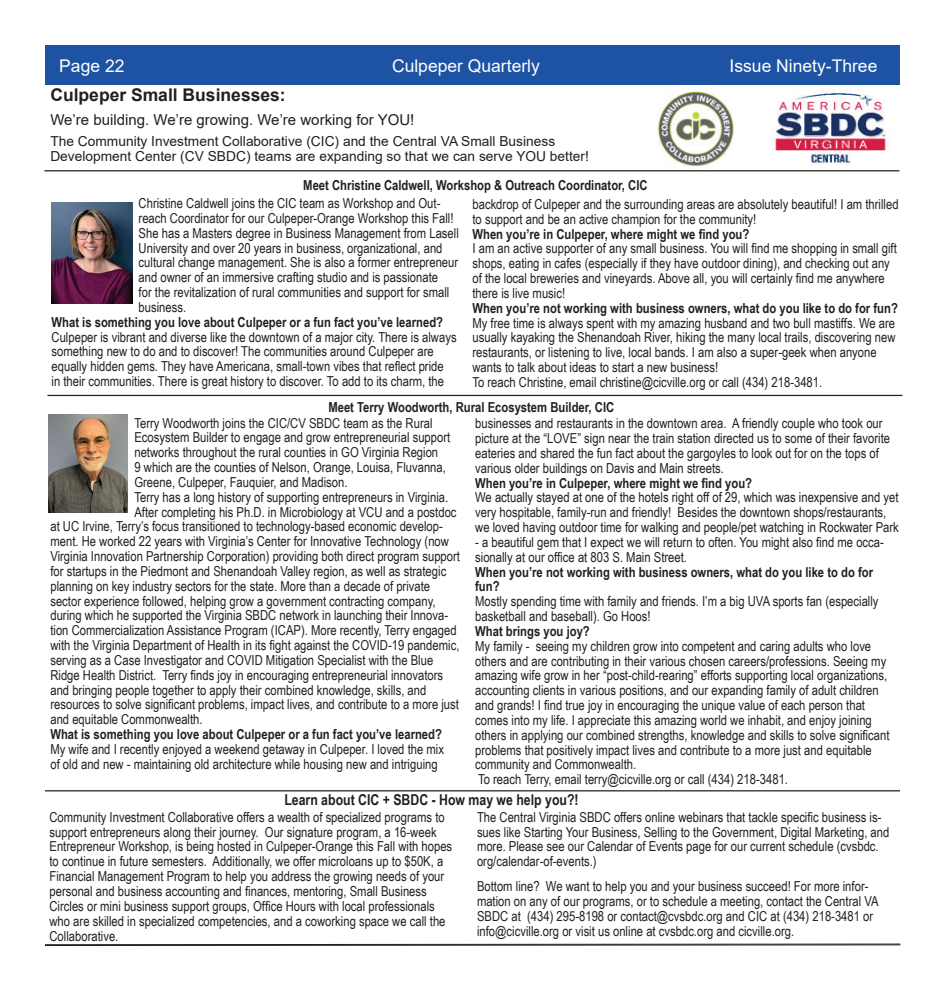
<style>
.page{position:relative;width:945px;height:990px;background:#fff}
.page>*{position:absolute;margin:0;border:0;box-sizing:border-box;transform-origin:0 0}
.t1{font:17.5px "Arial";color:#fff}
.t2{font:700 17.5px "Arial";color:#231f20}
.t3{font:15px "Arial";color:#231f20}
.t4{font:700 15px "Arial Narrow";color:#231f20}
.t5{font:13.75px/14.9px "Arial Narrow";color:#231f20}
.t6{font:700 13.75px/14.9px "Arial Narrow";color:#231f20}
.t7{font:13.75px/14.9px "Arial";color:#231f20}
</style>
<div class="page">
<svg style="left:45px;top:943px;width:856px;height:3px;background:#7d7b7c"></svg>
<div style="left:45px;top:46px;width:855px;height:39px;background:#1e53a4"></div>
<img style="left:658px;top:91px;width:75px;height:75px">
<img style="left:772px;top:93px;width:115px;height:72px">
<img style="left:52px;top:203px;width:81px;height:100px">
<hr style="left:44px;top:170px;width:855px;height:1px;background:#231f20">
<hr style="left:47px;top:395px;width:855px;height:1px;background:#231f20">
<img style="left:48px;top:414px;width:80px;height:98px">
<hr style="left:45px;top:790px;width:855px;height:1px;background:#231f20">
<p class="t1" style="left:59px;top:54px;width:67px">Page 22</p>
<p class="t1" style="left:392px;top:54px;width:149px">Culpeper Quarterly</p>
<p class="t1" style="left:730px;top:54px;width:149px">Issue Ninety-Three</p>
<p class="t2" style="left:50px;top:82px;width:237px">Culpeper Small Businesses:</p>
<p class="t3" style="left:50px;top:110px;width:366px">We’re building. We’re growing. We’re working for YOU!</p>
<p class="t7" style="left:50px;top:134px;width:540px">The Community Investment Collaborative (CIC) and the Central VA Small Business<br>Development Center (CV SBDC) teams are expanding so that we can serve YOU better!</p>
<p class="t5" style="left:139px;top:195px;width:322px">Christine Caldwell joins the CIC team as Workshop and Out&shy;reach Coordinator for our Culpeper-Orange Workshop this Fall!<br>She has a Masters degree in Business Management from Lasell University and over 20 years in business, organizational, and cultural change management. She is also a former entrepreneur and owner of an immersive crafting studio and is passionate<br>for the revitalization of rural communities and support for small business.</p>
<p class="t6" style="left:52px;top:314px;width:393px">What is something you love about Culpeper or a fun fact you’ve learned?</p>
<p class="t5" style="left:52px;top:329px;width:407px">Culpeper is vibrant and diverse like the downtown of a major city. There is always something new to do and to discover! The communities around Culpeper are equally hidden gems. They have Americana, small-town vibes that reflect pride<br>in their communities. There is great history to discover. To add to its charm, the</p>
<p class="t6" style="left:303px;top:177px;width:346px">Meet Christine Caldwell, Workshop &amp; Outreach Coordinator, CIC</p>
<p class="t5" style="left:472px;top:196px;width:428px">backdrop of Culpeper and the surrounding areas are absolutely beautiful! I am thrilled to support and be an active champion for the community!</p>
<p class="t6" style="left:472px;top:226px;width:278px">When you’re in Culpeper, where might we find you?</p>
<p class="t5" style="left:472px;top:241px;width:426px">I am an active supporter of any small business. You will find me shopping in small gift shops, eating in cafes (especially if they have outdoor dining), and checking out any of the local breweries and vineyards. Above all, you will certainly find me anywhere there is live music!</p>
<p class="t6" style="left:472px;top:300px;width:427px">When you’re not working with business owners, what do you like to do for fun?</p>
<p class="t5" style="left:472px;top:315px;width:425px">My free time is always spent with my amazing husband and two bull mastiffs. We are usually kayaking the Shenandoah River, hiking the many local trails, discovering new restaurants, or listening to live, local bands. I am also a super-geek when anyone wants to talk about ideas to start a new business!<br>To reach Christine, email christine@cicville.org or call (434) 218-3481.</p>
<p class="t6" style="left:328px;top:399px;width:287px">Meet Terry Woodworth, Rural Ecosystem Builder, CIC</p>
<p class="t5" style="left:134px;top:415px;width:300px">Terry Woodworth joins the CIC/CV SBDC team as the Rural</p>
<p class="t5" style="left:134px;top:430px;width:317px">Ecosystem Builder to engage and grow entrepreneurial support</p>
<p class="t5" style="left:134px;top:444px;width:305px">networks throughout the rural counties in GO Virginia Region</p>
<p class="t5" style="left:134px;top:459px;width:313px">9 which are the counties of Nelson, Orange, Louisa, Fluvanna,</p>
<p class="t5" style="left:134px;top:474px;width:215px">Greene, Culpeper, Fauquier, and Madison.</p>
<p class="t5" style="left:134px;top:489px;width:315px">Terry has a long history of supporting entrepreneurs in Virginia.</p>
<p class="t5" style="left:134px;top:504px;width:324px">After completing his Ph.D. in Microbiology at VCU and a postdoc</p>
<p class="t5" style="left:50px;top:519px;width:394px">at UC Irvine, Terry’s focus transitioned to technology-based economic develop-</p>
<p class="t5" style="left:50px;top:533px;width:400px">ment. He worked 22 years with Virginia’s Center for Innovative Technology (now</p>
<p class="t5" style="left:50px;top:548px;width:411px">Virginia Innovation Partnership Corporation) providing both direct program support</p>
<p class="t5" style="left:50px;top:563px;width:397px">for startups in the Piedmont and Shenandoah Valley region, as well as strategic</p>
<p class="t5" style="left:50px;top:578px;width:381px">planning on key industry sectors for the state. More than a decade of private</p>
<p class="t5" style="left:50px;top:593px;width:387px">sector experience followed, helping grow a government contracting company,</p>
<p class="t5" style="left:50px;top:608px;width:399px">during which he supported the Virginia SBDC network in launching their Innova-</p>
<p class="t5" style="left:50px;top:622px;width:408px">tion Commercialization Assistance Program (ICAP). More recently, Terry engaged</p>
<p class="t5" style="left:50px;top:637px;width:411px">with the Virginia Department of Health in its fight against the COVID-19 pandemic,</p>
<p class="t5" style="left:50px;top:652px;width:384px">serving as a Case Investigator and COVID Mitigation Specialist with the Blue</p>
<p class="t5" style="left:50px;top:667px;width:394px">Ridge Health District. Terry finds joy in encouraging entrepreneurial innovators</p>
<p class="t5" style="left:50px;top:682px;width:378px">and bringing people together to apply their combined knowledge, skills, and</p>
<p class="t5" style="left:50px;top:697px;width:410px">resources to solve significant problems, impact lives, and contribute to a more just</p>
<p class="t5" style="left:50px;top:712px;width:154px">and equitable Commonwealth.</p>
<p class="t6" style="left:50px;top:726px;width:393px">What is something you love about Culpeper or a fun fact you’ve learned?</p>
<p class="t5" style="left:50px;top:741px;width:395px">My wife and I recently enjoyed a weekend getaway in Culpeper. I loved the mix of old and new - maintaining old architecture while housing new and intriguing</p>
<p class="t5" style="left:475px;top:415px;width:416px">businesses and restaurants in the downtown area. A friendly couple who took our picture at the “LOVE” sign near the train station directed us to some of their favorite eateries and shared the fun fact about the gargoyles to look out for on the tops of various older buildings on Davis and Main streets.</p>
<p class="t6" style="left:475px;top:475px;width:278px">When you’re in Culpeper, where might we find you?</p>
<p class="t5" style="left:475px;top:490px;width:425px">We actually stayed at one of the hotels right off of 29, which was inexpensive and yet very hospitable, family-run and friendly! Besides the downtown shops/restaurants, we loved having outdoor time for walking and people/pet watching in Rockwater Park</p>
<p class="t5" style="left:475px;top:534px;width:410px">- a beautiful gem that I expect we will return to often. You might also find me occa&shy;sionally at our office at 803 S. Main Street.</p>
<p class="t6" style="left:475px;top:564px;width:399px">When you’re not working with business owners, what do you like to do for fun?</p>
<p class="t5" style="left:475px;top:593px;width:405px">Mostly spending time with family and friends. I’m a big UVA sports fan (especially basketball and baseball). Go Hoos!</p>
<p class="t6" style="left:475px;top:623px;width:116px">What brings you joy?</p>
<p class="t5" style="left:475px;top:638px;width:416px">My family - seeing my children grow into competent and caring adults who love others and are contributing in their various chosen careers/professions. Seeing my amazing wife grow in her “post-child-rearing” efforts supporting local organizations, accounting clients in various positions, and our expanding family of adult children and grands! I find true joy in encouraging the unique value of each person that comes into my life. I appreciate this amazing world we inhabit, and enjoy joining others in applying our combined strengths, knowledge and skills to solve significant problems that positively impact lives and contribute to a more just and equitable community and Commonwealth.<br>To reach Terry, email terry@cicville.org or call (434) 218-3481.</p>
<p class="t4" style="left:284px;top:788px;width:296px">Learn about CIC + SBDC - How may we help you?!</p>
<p class="t5" style="left:49px;top:809px;width:404px">Community Investment Collaborative offers a wealth of specialized programs to support entrepreneurs along their journey. Our signature program, a 16-week Entrepreneur Workshop, is being hosted in Culpeper-Orange this Fall with hopes to continue in future semesters. Additionally, we offer microloans up to $50K, a Financial Management Program to help you address the growing needs of your personal and business accounting and finances, mentoring, Small Business Circles or mini business support groups, Office Hours with local professionals who are skilled in specialized competencies, and a coworking space we call the Collaborative.</p>
<p class="t5" style="left:477px;top:809px;width:414px">The Central Virginia SBDC offers online webinars that tackle specific business is&shy;sues like Starting Your Business, Selling to the Government, Digital Marketing, and more. Please see our Calendar of Events page for our current schedule (cvsbdc. org/calendar-of-events.)</p>
<p class="t5" style="left:477px;top:878px;width:403px">Bottom line? We want to help you and your business succeed! For more infor&shy;mation on any of our programs, or to schedule a meeting, contact the Central VA SBDC at (434) 295-8198 or contact@cvsbdc.org and CIC at (434) 218-3481 or info@cicville.org or visit us online at cvsbdc.org and cicville.org.</p>
</div>
